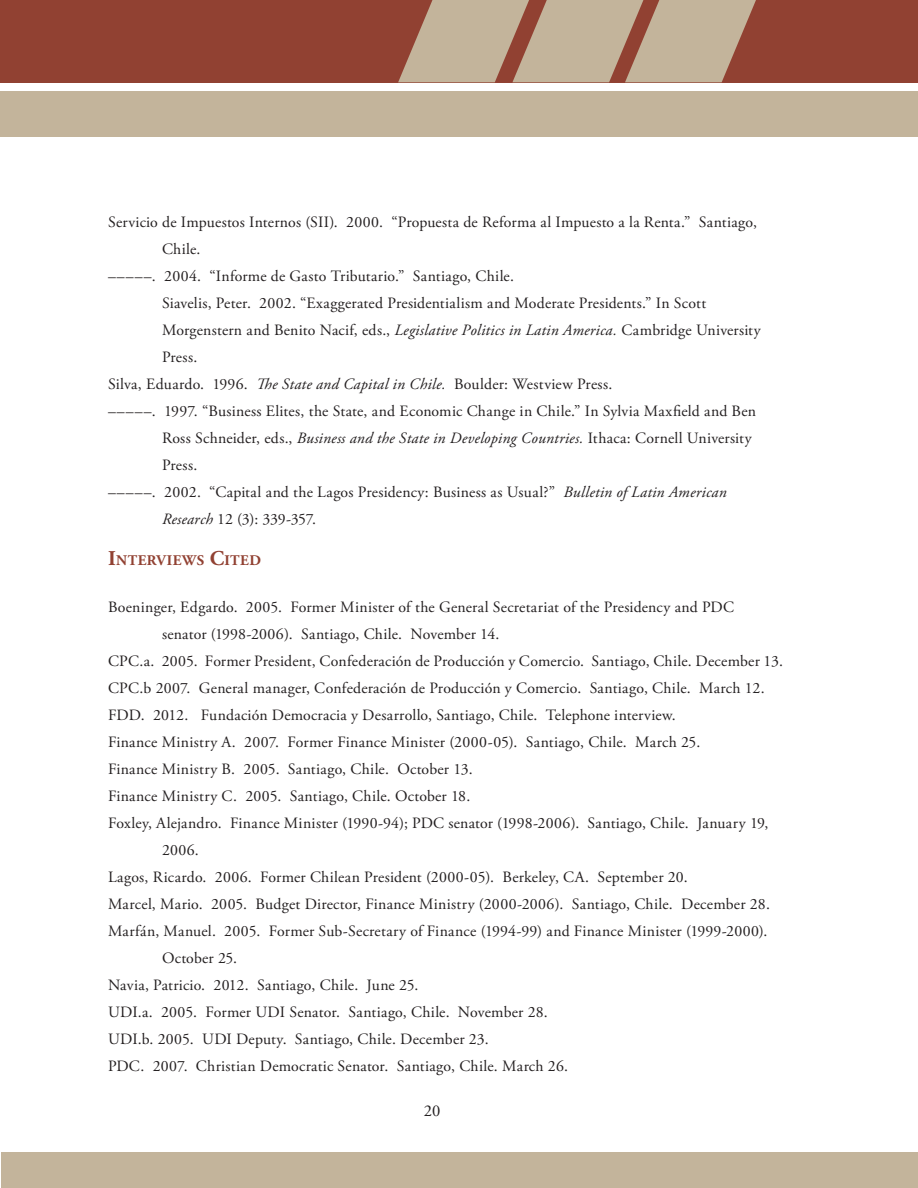
<style>
.page{position:relative;width:918px;height:1188px;background:#fff}
.page>*{position:absolute;margin:0;border:0;box-sizing:border-box;transform-origin:0 0}
.t1{font:16.5px "Adobe Garamond Pro";color:#231f20}
.text_English_no_inde{font:15.75px "Adobe Garamond Pro";letter-spacing:.015em;color:#231f20}
.subhead_A{font:700 14.7px "Adobe Garamond Pro";letter-spacing:.03em;color:#914132}
.s1{font-style:italic}
.s2{font-size:21px}
</style>
<div class="page">
<div style="left:0;top:0;width:918px;height:82px;background:#914132"></div>
<div style="left:0;top:92px;width:918px;height:45px;background:#c3b49b"></div>
<svg style="left:398px;top:0;width:358px;height:82px"></svg>
<div style="left:1px;top:1153px;width:917px;height:35px;background:#c3b49b"></div>
<p class="text_English_no_inde" style="left:108px;top:213px;width:651px">Servicio de Impuestos Internos (SII). 2000. “Propuesta de Reforma al Impuesto a la Renta.” Santiago,</p>
<p class="text_English_no_inde" style="left:162px;top:240px;width:40px">Chile.</p>
<p class="text_English_no_inde" style="left:108px;top:267px;width:408px">–––––. 2004. “Informe de Gasto Tributario.” Santiago, Chile.</p>
<p class="text_English_no_inde" style="left:162px;top:294px;width:546px">Siavelis, Peter. 2002. “Exaggerated Presidentialism and Moderate Presidents.” In Scott</p>
<p class="text_English_no_inde" style="left:162px;top:321px;width:600px">Morgenstern and Benito Nacif, eds., <span class="s1">Legislative Politics in Latin America.</span> Cambridge University</p>
<p class="text_English_no_inde" style="left:162px;top:348px;width:37px">Press.</p>
<p class="text_English_no_inde" style="left:108px;top:375px;width:506px">Silva, Eduardo. 1996. <span class="s1">The State and Capital in Chile.</span> Boulder: Westview Press.</p>
<p class="text_English_no_inde" style="left:108px;top:402px;width:650px">–––––. 1997. “Business Elites, the State, and Economic Change in Chile.” In Sylvia Maxfield and Ben</p>
<p class="text_English_no_inde" style="left:162px;top:429px;width:591px">Ross Schneider, eds., <span class="s1">Business and the State in Developing Countries.</span> Ithaca: Cornell University</p>
<p class="text_English_no_inde" style="left:162px;top:456px;width:37px">Press.</p>
<p class="text_English_no_inde" style="left:108px;top:483px;width:620px">–––––. 2002. “Capital and the Lagos Presidency: Business as Usual?” <span class="s1">Bulletin of Latin American</span></p>
<p class="text_English_no_inde" style="left:162px;top:510px;width:156px"><span class="s1">Research</span> 12 (3): 339-357.</p>
<p class="subhead_A" style="left:108px;top:552px;width:155px"><span class="s2">I</span>NTERVIEWS <span class="s2">C</span>ITED</p>
<p class="text_English_no_inde" style="left:108px;top:598px;width:628px">Boeninger, Edgardo. 2005. Former Minister of the General Secretariat of the Presidency and PDC</p>
<p class="text_English_no_inde" style="left:162px;top:625px;width:339px">senator (1998-2006). Santiago, Chile. November 14.</p>
<p class="text_English_no_inde" style="left:108px;top:652px;width:676px">CPC.a. 2005. Former President, Confederación de Producción y Comercio. Santiago, Chile. December 13.</p>
<p class="text_English_no_inde" style="left:108px;top:679px;width:658px">CPC.b 2007. General manager, Confederación de Producción y Comercio. Santiago, Chile. March 12.</p>
<p class="text_English_no_inde" style="left:108px;top:706px;width:569px">FDD. 2012. Fundación Democracia y Desarrollo, Santiago, Chile. Telephone interview.</p>
<p class="text_English_no_inde" style="left:108px;top:733px;width:594px">Finance Ministry A. 2007. Former Finance Minister (2000-05). Santiago, Chile. March 25.</p>
<p class="text_English_no_inde" style="left:108px;top:760px;width:366px">Finance Ministry B. 2005. Santiago, Chile. October 13.</p>
<p class="text_English_no_inde" style="left:108px;top:787px;width:364px">Finance Ministry C. 2005. Santiago, Chile. October 18.</p>
<p class="text_English_no_inde" style="left:108px;top:814px;width:662px">Foxley, Alejandro. Finance Minister (1990-94); PDC senator (1998-2006). Santiago, Chile. January 19,</p>
<p class="text_English_no_inde" style="left:162px;top:841px;width:38px">2006.</p>
<p class="text_English_no_inde" style="left:108px;top:868px;width:581px">Lagos, Ricardo. 2006. Former Chilean President (2000-05). Berkeley, CA. September 20.</p>
<p class="text_English_no_inde" style="left:108px;top:895px;width:663px">Marcel, Mario. 2005. Budget Director, Finance Ministry (2000-2006). Santiago, Chile. December 28.</p>
<p class="text_English_no_inde" style="left:108px;top:922px;width:661px">Marfán, Manuel. 2005. Former Sub-Secretary of Finance (1994-99) and Finance Minister (1999-2000).</p>
<p class="text_English_no_inde" style="left:162px;top:949px;width:77px">October 25.</p>
<p class="text_English_no_inde" style="left:108px;top:976px;width:312px">Navia, Patricio. 2012. Santiago, Chile. June 25.</p>
<p class="text_English_no_inde" style="left:108px;top:1003px;width:441px">UDI.a. 2005. Former UDI Senator. Santiago, Chile. November 28.</p>
<p class="text_English_no_inde" style="left:108px;top:1030px;width:382px">UDI.b. 2005. UDI Deputy. Santiago, Chile. December 23.</p>
<p class="text_English_no_inde" style="left:108px;top:1057px;width:462px">PDC. 2007. Christian Democratic Senator. Santiago, Chile. March 26.</p>
<p class="t1" style="left:424px;top:1101px;width:18px">20</p>
</div>
